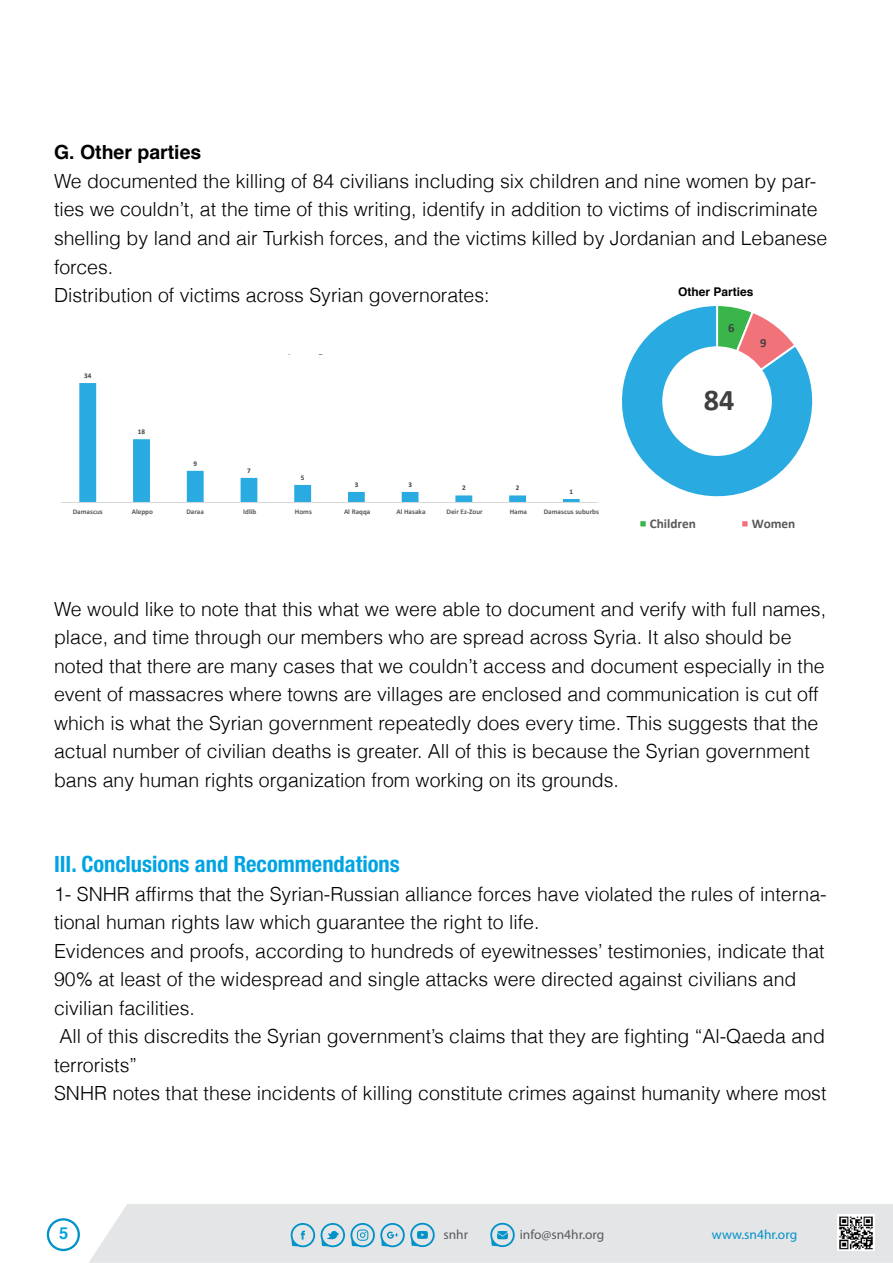
<style>
.page{position:relative;width:893px;height:1263px;background:#fff}
.page>*{position:absolute;margin:0;border:0;box-sizing:border-box;transform-origin:0 0}
.t1{font:700 30.15px "Calibri";color:#404040}
.t2{font:700 condensed 22.5px "Helvetica Neue";color:#00a4e2}
.t3{font:300 19.5px/28.5px "Helvetica";color:#000}
.t4{font:700 19.5px "Helvetica";color:#000}
.t5{font:700 16.5px "Helvetica";color:#00a4e2}
.t6{font:13.35px "Myriad Pro";color:#58595b}
.t7{font:13.35px "Myriad Pro";color:#0092c8}
.t8{font:700 13.35px "Calibri";letter-spacing:-.005em;color:#595959}
.t9{font:700 12.6px "Calibri";color:#404040}
.t10{font:700 12px "Helvetica";color:#000}
.t11{font:700 7.2px "Calibri";color:#595959}
.t12{font:700 7.2px "Calibri";color:#404040}
</style>
<div class="page">
<div style="left:89px;top:1204px;width:804px;height:59px;background:#e4e5e6"></div>
<svg style="left:291px;top:1223px;width:24px;height:24px"></svg>
<svg style="left:321px;top:1223px;width:114px;height:24px;background:#a1ccdd"></svg>
<svg style="left:490px;top:1223px;width:25px;height:24px"></svg>
<img style="left:837px;top:1214px;width:37px;height:37px">
<svg style="left:47px;top:1218px;width:33px;height:33px"></svg>
<svg style="left:61px;top:383px;width:537px;height:120px"></svg>
<svg style="left:622px;top:306px;width:191px;height:221px"></svg>
<p class="t4" style="left:54px;top:140px;width:149px">G. Other parties</p>
<p class="t3" style="left:54px;top:194px;width:765px">ties we couldn ,t’ at the time of this writing, identify in addition to victims of indiscriminate</p>
<p class="t3" style="left:54px;top:166px;width:764px">We documented the killing of 84 civilians including six children and nine women by par-</p>
<p class="t3" style="left:54px;top:223px;width:775px">shelling by land and air Turkish forces, and the victims killed by Jordanian and Lebanese forces.<br>Distribution of victims across Syrian governorates:</p>
<p class="t10" style="left:678px;top:284px;width:77px">Other Parties</p>
<p class="t9" style="left:728px;top:319px;width:8px">6</p>
<p class="t12" style="left:84px;top:370px;width:9px">34</p>
<p class="t12" style="left:138px;top:427px;width:9px">18</p>
<p class="t11" style="left:73px;top:506px;width:31px">Damascus</p>
<p class="t11" style="left:132px;top:506px;width:23px">Aleppo</p>
<p class="t12" style="left:193px;top:458px;width:5px">9</p>
<p class="t11" style="left:186px;top:506px;width:19px">Daraa</p>
<p class="t12" style="left:247px;top:465px;width:5px">7</p>
<p class="t11" style="left:243px;top:506px;width:15px">Idlib</p>
<p class="t12" style="left:301px;top:472px;width:5px">5</p>
<p class="t11" style="left:295px;top:506px;width:19px">Homs</p>
<p class="t12" style="left:355px;top:479px;width:5px">3</p>
<p class="t11" style="left:344px;top:506px;width:28px">Al Raqqa</p>
<p class="t12" style="left:408px;top:479px;width:5px">3</p>
<p class="t11" style="left:396px;top:506px;width:31px">Al Hasaka</p>
<p class="t12" style="left:462px;top:483px;width:5px">2</p>
<p class="t11" style="left:447px;top:506px;width:38px">Deir Ez-Zour</p>
<p class="t12" style="left:516px;top:483px;width:5px">2</p>
<p class="t11" style="left:510px;top:506px;width:19px">Hama</p>
<p class="t12" style="left:570px;top:486px;width:5px">1</p>
<p class="t11" style="left:544px;top:506px;width:57px">Damascus suburbs</p>
<h1 class="t1" style="left:704px;top:379px;width:32px">84</h1>
<p class="t9" style="left:760px;top:333px;width:8px">9</p>
<p class="t8" style="left:650px;top:514px;width:48px">Children</p>
<p class="t8" style="left:752px;top:514px;width:45px">Women</p>
<p class="t3" style="left:54px;top:593px;width:774px">We would like to note that this what we were able to document and verify with full names, place, and time through our members who are spread across Syria It. also should be noted that there are many cases that we couldn t’ access and document especially in the event of massacres where towns are villages are enclosed and communication is cut off which is what the Syrian government repeatedly does every time. This suggests that the actual number of civilian deaths is greater. All of this is because the Syrian government bans any human rights organization from working on its grounds.</p>
<p class="t2" style="left:54px;top:845px;width:347px">III. Conclusions and Recommendations</p>
<p class="t3" style="left:54px;top:878px;width:774px">1- SNHR affirms that the Syrian-Russian alliance forces have violated the rules of interna-</p>
<p class="t3" style="left:54px;top:935px;width:774px">Evidences and proofs, according to hundreds of eyewitnesses’ testimonies, indicate that 90% at least of the widespread and single attacks were directed against civilians and civilian facilities.<br>All of this discredits the Syrian governments’ claims that they are fighting “Al-Qaeda and terrorists“<br>SNHR notes that these incidents of killing constitute crimes against humanity where most</p>
<p class="t3" style="left:54px;top:907px;width:487px">tional human rights law which guarantee the right to life.</p>
<p class="t5" style="left:59px;top:1223px;width:11px">5</p>
<p class="t6" style="left:443px;top:1226px;width:26px">snhr</p>
<p class="t6" style="left:520px;top:1226px;width:86px">info@sn4hr.org</p>
<p class="t7" style="left:712px;top:1226px;width:87px">www.sn4hr.org</p>
</div>
